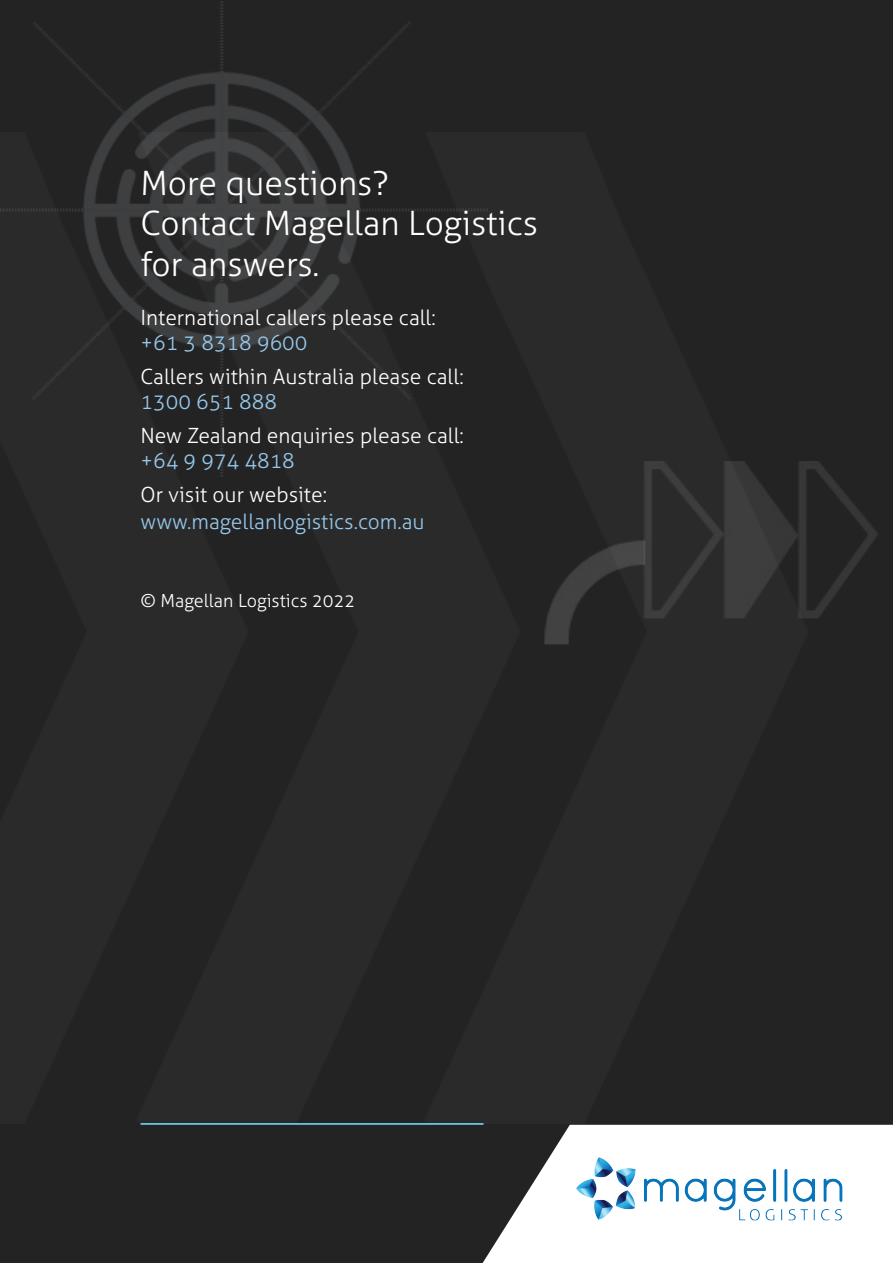
<style>
.page{position:relative;width:893px;height:1263px;background:#232323}
.page>*{position:absolute;margin:0;border:0;box-sizing:border-box;transform-origin:0 0}
.t1{font:300 33.6px/40.3px "Aller";color:#fff}
.t2{font:300 21px "Aller";color:#fff}
.t3{font:300 21px "Aller";color:#95c8eb}
.t4{font:300 18px "Aller";color:#fff}
</style>
<div class="page">
<img style="left:544px;top:461px;width:334px;height:184px">
<img style="left:0;top:1px;width:488px;height:476px">
<svg style="left:483px;top:1125px;width:410px;height:138px;fill:#fff"></svg>
<img style="left:566px;top:1146px;width:287px;height:85px">
<hr style="left:141px;top:1123px;width:342px;height:2px;background:#6dcde3">
<h1 class="t1" style="left:141px;top:163px;width:399px">More questions?<br>Contact Magellan Logistics for answers.</h1>
<p class="t2" style="left:141px;top:305px;width:297px">International callers please call:</p>
<p class="t3" style="left:141px;top:330px;width:168px">+61 3 8318 9600</p>
<p class="t2" style="left:141px;top:364px;width:325px">Callers within Australia please call:</p>
<p class="t3" style="left:141px;top:389px;width:138px">1300 651 888</p>
<p class="t2" style="left:141px;top:423px;width:325px">New Zealand enquiries please call:</p>
<p class="t3" style="left:141px;top:448px;width:156px">+64 9 974 4818</p>
<p class="t2" style="left:141px;top:482px;width:188px">Or visit our website:</p>
<p class="t3" style="left:141px;top:509px;width:285px">www.magellanlogistics.com.au</p>
<p class="t4" style="left:141px;top:590px;width:216px">© Magellan Logistics 2022</p>
</div>
